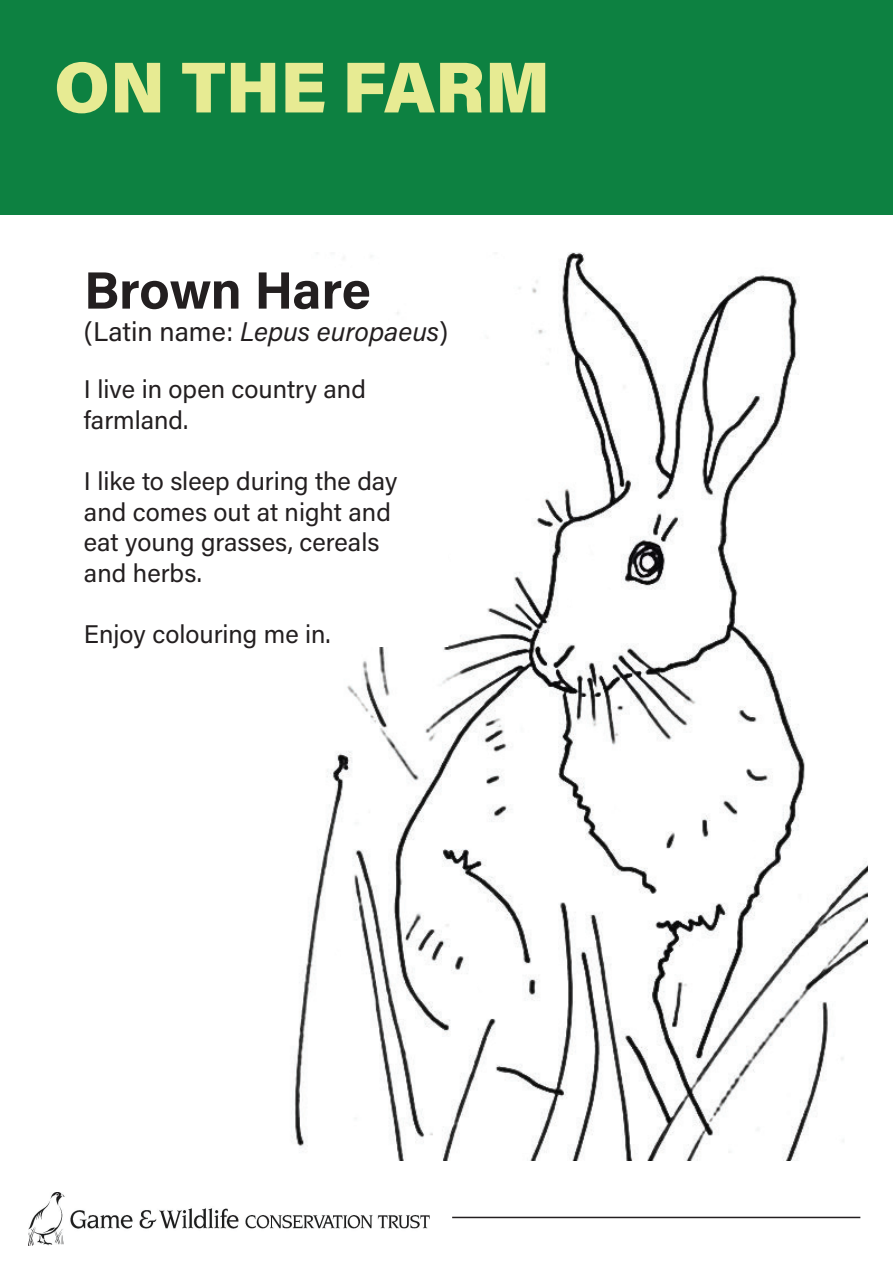
<style>
.page{position:relative;width:893px;height:1263px;background:#fff}
.page>*{position:absolute;margin:0;border:0;box-sizing:border-box;transform-origin:0 0}
.t1{font:900 72px "Acumin Pro";color:#e7eb93}
.t2{font:700 52.5px "Acumin Pro";letter-spacing:-.01em;color:#231f20}
.t3{font:italic 27px "Acumin Pro";color:#231f20}
.t4{font:25.5px/30.6px "Acumin Pro";color:#231f20}
.s1{font-style:normal}
</style>
<div class="page">
<img style="left:29px;top:1192px;width:401px;height:53px">
<hr style="left:452px;top:1217px;width:408px;height:1px;background:#231f20">
<div style="left:0;top:0;width:893px;height:215px;background:#0d8141"></div>
<svg style="left:292px;top:253px;width:576px;height:908px"></svg>
<svg style="left:292px;top:402px;width:156px;height:245px"></svg>
<svg style="left:613px;top:253px;width:68px;height:47px"></svg>
<svg style="left:737px;top:253px;width:33px;height:4px"></svg>
<div style="left:191px;top:646px;width:126px;height:148px;background:#fff"></div>
<div style="left:756px;top:479px;width:99px;height:150px;background:#fff"></div>
<div style="left:782px;top:433px;width:29px;height:28px;background:#fff"></div>
<div style="left:806px;top:695px;width:49px;height:142px;background:#fff"></div>
<div style="left:488px;top:433px;width:55px;height:64px;background:#fff"></div>
<div style="left:456px;top:499px;width:67px;height:63px;background:#fff"></div>
<div style="left:254px;top:924px;width:44px;height:75px;background:#fff;border-radius:50%"></div>
<div style="left:253px;top:923px;width:46px;height:77px;border:1px solid #fff;border-radius:50%"></div>
<div style="left:340px;top:937px;width:15px;height:33px;background:#fff;border-radius:50%"></div>
<div style="left:339px;top:936px;width:17px;height:34px;border:1px solid #fff;border-radius:50%"></div>
<div style="left:276px;top:841px;width:22px;height:45px;background:#fff;border-radius:50%"></div>
<div style="left:275px;top:841px;width:24px;height:46px;border:1px solid #fff;border-radius:50%"></div>
<div style="left:610px;top:741px;width:66px;height:81px;background:#fff;border-radius:50%"></div>
<div style="left:609px;top:740px;width:67px;height:83px;border:1px solid #fff;border-radius:50%"></div>
<div style="left:732px;top:841px;width:24px;height:19px;background:#fff;border-radius:50%"></div>
<div style="left:732px;top:841px;width:24px;height:20px;border:1px solid #fff;border-radius:50%"></div>
<div style="left:680px;top:861px;width:37px;height:35px;background:#fff;border-radius:50%"></div>
<div style="left:680px;top:860px;width:38px;height:37px;border:1px solid #fff;border-radius:50%"></div>
<div style="left:687px;top:942px;width:30px;height:33px;background:#fff;border-radius:50%"></div>
<div style="left:686px;top:941px;width:31px;height:35px;border:1px solid #fff;border-radius:50%"></div>
<div style="left:473px;top:930px;width:44px;height:69px;background:#fff;border-radius:50%"></div>
<div style="left:473px;top:929px;width:45px;height:71px;border:1px solid #fff;border-radius:50%"></div>
<div style="left:572px;top:574px;width:38px;height:55px;background:#fff;border-radius:50%"></div>
<div style="left:571px;top:573px;width:40px;height:57px;border:1px solid #fff;border-radius:50%"></div>
<h1 class="t1" style="left:54px;top:36px;width:498px">ON THE FARM</h1>
<h2 class="t2" style="left:84px;top:253px;width:288px">Brown Hare</h2>
<p class="t3" style="left:84px;top:313px;width:366px"><span class="s1">(Latin name:</span> Lepus europaeus<span class="s1">)</span></p>
<p class="t4" style="left:84px;top:373px;width:283px">I live in open country and farmland.</p>
<p class="t4" style="left:84px;top:465px;width:315px">I like to sleep during the day and comes out at night and eat young grasses, cereals and herbs.</p>
<p class="t4" style="left:84px;top:618px;width:248px">Enjoy colouring me in.</p>
</div>
